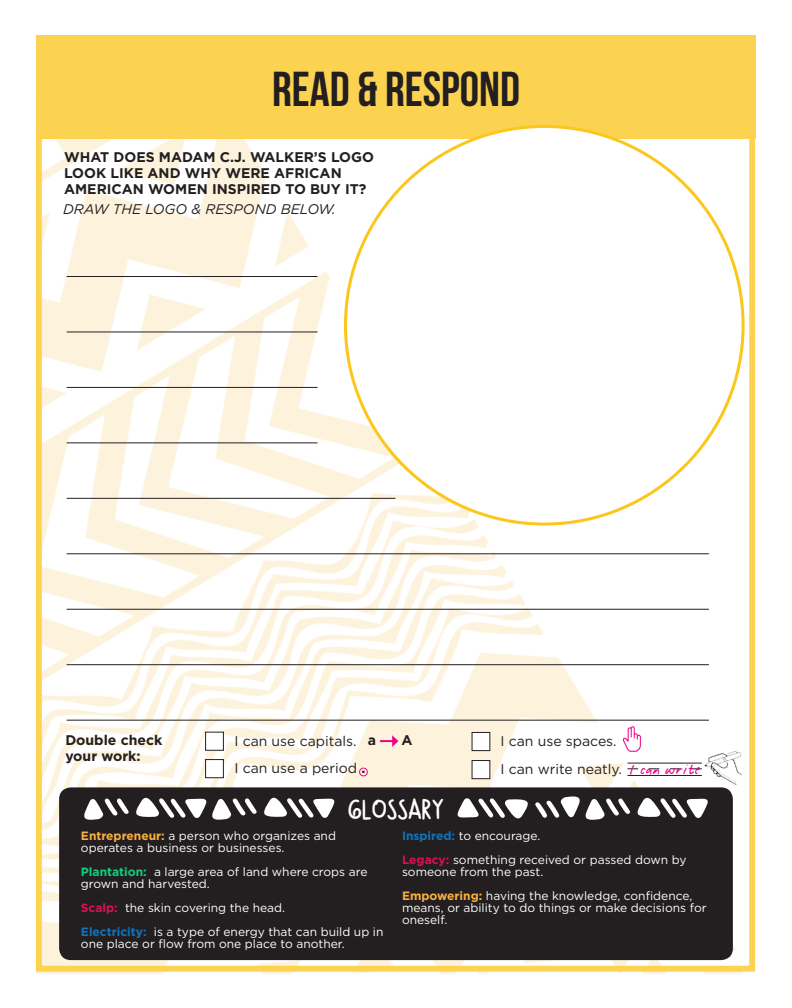
<style>
.page{position:relative;width:792px;height:1008px;background:#fff}
.page>*{position:absolute;margin:0;border:0;box-sizing:border-box;transform-origin:0 0}
.t1{font:700 49px "Bebas Neue";color:#231f20}
.t2{font:30px "Canda Tawa";color:#fff}
.t3{font:700 14px/16px "Gotham";color:#231f20}
.t4{font:14px "Gotham";color:#231f20}
.t5{font:italic 14px "Gotham";color:#231f20}
.t6{font:100 13.2px "Leah Gaviota";letter-spacing:-.37em;color:#ed028c}
.t7{font:12px/12px "Gotham";color:#fff}
.s1{font-weight:700}
.s2{font-weight:700;color:#fab040}
.s3{font-weight:700;color:#0fcf80}
.s4{font-weight:700;color:#d90f59}
.s5{font-weight:700;color:#1074bc}
</style>
<div class="page">
<img style="left:36px;top:139px;width:709px;height:835px">
<div style="left:36px;top:35px;width:720px;height:104px;background:#fbd351"></div>
<div style="left:36px;top:94px;width:719px;height:878px;border:6px solid #fbd351"></div>
<div style="left:59px;top:787px;width:674px;height:173px;background:#231f20;border-radius:12px"></div>
<svg style="left:457px;top:798px;width:71px;height:21px"></svg>
<svg style="left:264px;top:797px;width:71px;height:21px"></svg>
<svg style="left:136px;top:797px;width:121px;height:23px"></svg>
<svg style="left:84px;top:798px;width:45px;height:22px"></svg>
<svg style="left:637px;top:797px;width:71px;height:21px"></svg>
<svg style="left:535px;top:796px;width:95px;height:24px"></svg>
<hr style="left:67px;top:664px;width:642px;height:1px;background:#231f20">
<hr style="left:67px;top:553px;width:642px;height:1px;background:#231f20">
<hr style="left:67px;top:720px;width:642px;height:1px;background:#231f20">
<hr style="left:67px;top:498px;width:329px;height:1px;background:#231f20">
<hr style="left:67px;top:442px;width:251px;height:1px;background:#231f20">
<hr style="left:67px;top:331px;width:251px;height:1px;background:#231f20">
<hr style="left:67px;top:387px;width:251px;height:1px;background:#231f20">
<hr style="left:67px;top:276px;width:251px;height:1px;background:#231f20">
<hr style="left:67px;top:609px;width:642px;height:1px;background:#231f20">
<div style="left:345px;top:126px;width:398px;height:398px;background:#fff;border-radius:50%"></div>
<div style="left:206px;top:732px;width:17px;height:18px;background:#fff"></div>
<div style="left:205px;top:732px;width:19px;height:19px;border:1px solid #231f20"></div>
<div style="left:472px;top:732px;width:18px;height:19px;background:#fff"></div>
<div style="left:472px;top:732px;width:18px;height:19px;border:1px solid #231f20"></div>
<div style="left:206px;top:760px;width:17px;height:18px;background:#fff"></div>
<div style="left:205px;top:759px;width:19px;height:19px;border:1px solid #231f20"></div>
<div style="left:472px;top:761px;width:18px;height:18px;background:#fff"></div>
<div style="left:472px;top:760px;width:18px;height:19px;border:1px solid #231f20"></div>
<svg style="left:380px;top:735px;width:18px;height:12px"></svg>
<div style="left:359px;top:768px;width:9px;height:8px;border:1px solid #ed028c;border-radius:50%"></div>
<hr style="left:627px;top:763px;width:75px;height:1px;background:#231f20">
<hr style="left:627px;top:775px;width:75px;height:1px;background:#231f20">
<svg style="left:627px;top:769px;width:69px;height:1px"></svg>
<img style="left:696px;top:738px;width:60px;height:59px">
<svg style="left:622px;top:726px;width:19px;height:26px"></svg>
<p class="t1" style="left:272px;top:62px;width:249px">READ &amp; RESPOND</p>
<p class="t3" style="left:64px;top:149px;width:311px">WHAT DOES MADAM C.J. WALKER’S LOGO<br>LOOK LIKE AND WHY WERE AFRICAN<br>AMERICAN WOMEN INSPIRED TO BUY IT?</p>
<p class="t5" style="left:63px;top:200px;width:274px">DRAW THE LOGO &amp; RESPOND BELOW.</p>
<p class="t3" style="left:368px;top:732px;width:10px">a</p>
<p class="t3" style="left:401px;top:732px;width:13px">A</p>
<p class="t3" style="left:65px;top:732px;width:99px">Double check</p>
<p class="t4" style="left:234px;top:732px;width:124px">I can use capitals.</p>
<p class="t3" style="left:65px;top:748px;width:77px">your work:</p>
<p class="t4" style="left:501px;top:732px;width:118px">I can use spaces.</p>
<p class="t4" style="left:234px;top:759px;width:133px">I can use a period <span class="s1">.</span></p>
<p class="t4" style="left:501px;top:760px;width:123px">I can write neatly.</p>
<p class="t2" style="left:348px;top:794px;width:98px">GLOSSARY</p>
<p class="t6" style="left:630px;top:761px;width:77px">Icanwrite</p>
<p class="t7" style="left:81px;top:829px;width:257px"><span class="s2">Entrepreneur:</span> a person who organizes and operates a business or businesses.</p>
<p class="t7" style="left:81px;top:865px;width:288px"><span class="s3">Plantation:</span> a large area of land where crops are grown and harvested.</p>
<p class="t7" style="left:81px;top:901px;width:206px"><span class="s4">Scalp:</span> the skin covering the head.</p>
<p class="t7" style="left:81px;top:925px;width:304px"><span class="s5">Electricity:</span> is a type of energy that can build up in one place or flow from one place to another.</p>
<p class="t7" style="left:402px;top:829px;width:140px"><span class="s5">Inspired:</span> to encourage.</p>
<p class="t7" style="left:402px;top:853px;width:286px"><span class="s4">Legacy:</span> something received or passed down by someone from the past.</p>
<p class="t7" style="left:402px;top:889px;width:306px"><span class="s2">Empowering:</span> having the knowledge, confidence, means, or ability to do things or make decisions for oneself.</p>
</div>
